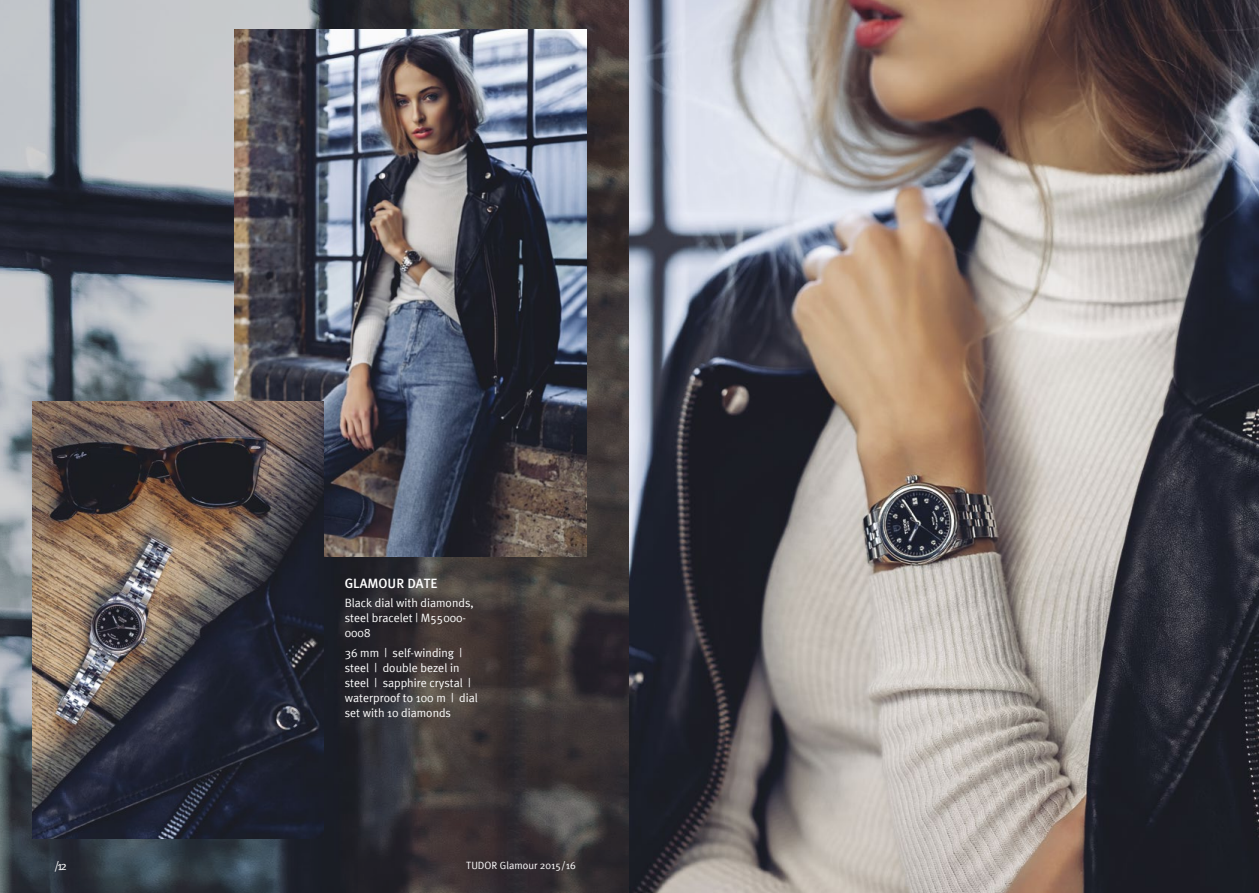
<style>
.page{position:relative;width:1259px;height:893px;background:#fff}
.page>*{position:absolute;margin:0;border:0;box-sizing:border-box;transform-origin:0 0}
.t1{font:500 13.5px "Meta Plus";color:#fff}
.t2{font:12px/15px "Meta Plus Normal";color:#fff}
.t3{font:10.5px "Meta Plus Normal";color:#fff}
</style>
<div class="page">
<img style="left:0;top:0;width:629px;height:893px">
<img style="left:235px;top:30px;width:351px;height:527px">
<img style="left:629px;top:0;width:630px;height:893px">
<img style="left:32px;top:402px;width:291px;height:437px">
<p class="t1" style="left:345px;top:576px;width:94px">GLAMOUR DATE</p>
<p class="t2" style="left:345px;top:596px;width:130px">Black dial with diamonds, steel bracelet | M55000-<br>0008</p>
<p class="t2" style="left:345px;top:645px;width:135px">36 mm | self-winding | steel | double bezel in steel | sapphire crystal | waterproof to 100 m | dial set with 10 diamonds</p>
<p class="t2" style="left:54px;top:858px;width:14px">/12</p>
<p class="t3" style="left:466px;top:859px;width:111px">TUDOR Glamour 2015/16</p>
</div>
